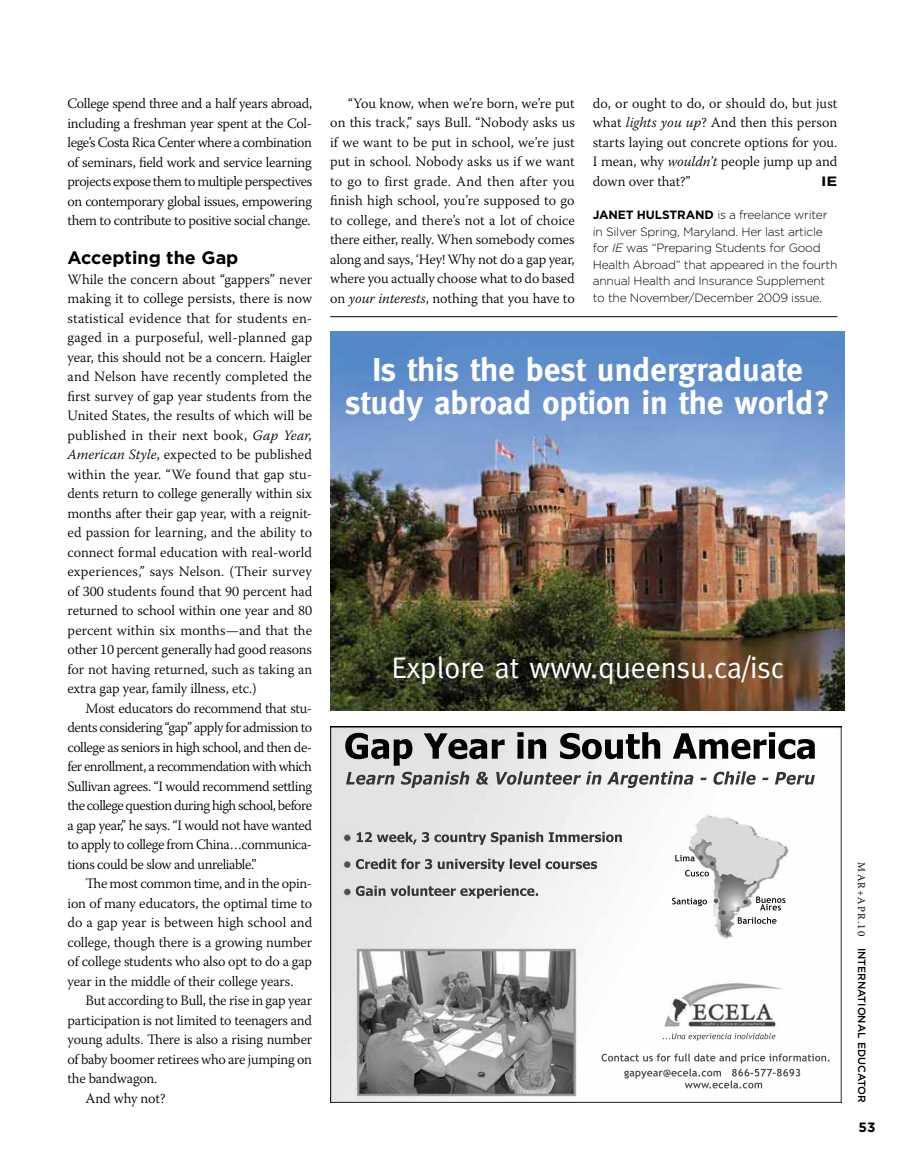
<style>
.page{position:relative;width:905px;height:1175px;background:#fff}
.page>*{position:absolute;margin:0;border:0;box-sizing:border-box;transform-origin:0 0}
.t1{font:700 33px/33px "Meta";color:#fff;text-align:center}
.t2{font:30px "Meta";color:#fff}
.t3{font:700 18px "Gotham";color:#000}
.t4{font:300 14.25px/19.5px "Warnock Pro";letter-spacing:-.015em;color:#000;text-align:justify}
.t5{font:700 13.5px "Gotham";color:#000}
.t6{font:700 13.5px "Gotham";color:#000;scale:1.2 1}
.t7{font:300 12px/16.5px "Gotham";letter-spacing:-.02em;color:#000}
.t8{font:500 10.5px "Gotham";color:#000}
.s1{font-style:italic}
.s2{font-weight:700}
.s3{font-family:"Warnock Pro";font-weight:400}
</style>
<div class="page">
<img style="left:330px;top:726px;width:512px;height:376px">
<img style="left:330px;top:332px;width:514px;height:378px">
<hr style="left:330px;top:316px;width:507px;height:1px;background:#000">
<p class="t4" style="left:68px;top:93px;width:246px">College spend three and a half years abroad, including a freshman year spent at the Col&shy;lege’s Costa Rica Center where a combination of seminars, field work and service learning projects expose them to multiple perspectives on contemporary global issues, empowering them to contribute to positive social change.</p>
<p class="t3" style="left:68px;top:246px;width:172px">ACCEPTING THE GAP</p>
<p class="t4" style="left:68px;top:269px;width:246px">While the concern about “gappers” never making it to college persists, there is now statistical evidence that for students en&shy;gaged in a purposeful, well-planned gap year, this should not be a concern. Haigler and Nelson have recently completed the first survey of gap year students from the United States, the results of which will be published in their next book, <span class="s1">Gap Year, American Style</span>, expected to be published within the year. “We found that gap stu&shy;dents return to college generally within six months after their gap year, with a reignit&shy;ed passion for learning, and the ability to connect formal education with real-world experiences,” says Nelson. (Their survey of 300 students found that 90 percent had returned to school within one year and 80 percent within six months—and that the other 10 percent generally had good reasons for not having returned, such as taking an extra gap year, family illness, etc.)</p>
<p class="t4" style="left:68px;top:698px;width:246px;text-indent:18px">Most educators do recommend that stu&shy;dents considering “gap” apply for admission to college as seniors in high school, and then de&shy;fer enrollment, a recommendation with which Sullivan agrees. “I would recommend settling the college question during high school, before a gap year,” he says. “I would not have wanted to apply to college from China…communica&shy;tions could be slow and unreliable.”</p>
<p class="t4" style="left:68px;top:873px;width:246px;text-indent:18px">The most common time, and in the opin&shy;ion of many educators, the optimal time to do a gap year is between high school and college, though there is a growing number of college students who also opt to do a gap year in the middle of their college years.</p>
<p class="t4" style="left:85px;top:990px;width:228px">But according to Bull, the rise in gap year</p>
<p class="t4" style="left:68px;top:1010px;width:246px">participation is not limited to teenagers and</p>
<p class="t4" style="left:68px;top:1029px;width:246px">young adults. There is also a rising number</p>
<p class="t4" style="left:68px;top:1049px;width:246px">of baby boomer retirees who are jumping on</p>
<p class="t4" style="left:68px;top:1068px;width:91px">the bandwagon.</p>
<p class="t4" style="left:85px;top:1088px;width:81px">And why not?</p>
<p class="t4" style="left:330px;top:93px;width:246px;text-indent:18px">“You know, when we’re born, we’re put on this track,” says Bull. “Nobody asks us if we want to be put in school, we’re just put in school. Nobody asks us if we want to go to first grade. And then after you finish high school, you’re supposed to go to college, and there’s not a lot of choice there either, really. When somebody comes along and says, ‘Hey! Why not do a gap year, where you actually choose what to do based on <span class="s1">your interests</span>, nothing that you have to</p>
<p class="t4" style="left:593px;top:93px;width:246px">do, or ought to do, or should do, but just what <span class="s1">lights you up</span>? And then this person starts laying out concrete options for you.<br>I mean, why <span class="s1">wouldn’t</span> people jump up and down over that?”</p>
<p class="t6" style="left:821px;top:172px;width:7px">IE</p>
<p class="t7" style="left:592px;top:206px;width:246px"><span class="s2">JAN ET HULSTRAN D</span> is a freelance writer in Silver Spring, Maryland. Her last article for <span class="s1">IE</span> was “Preparing Students for Good Health Abroad” that appeared in the fourth annual Health and Insurance Supplement to the November/December 2009 issue.</p>
<h1 class="t1" style="left:345px;top:353px;width:486px">Is this the best undergraduate study abroad option in the world?</h1>
<h2 class="t2" style="left:391px;top:650px;width:394px">Explore at www.queensu.ca/isc</h2>
<p class="t8" style="left:868px;top:862px;width:241px;rotate:90deg"><span class="s3">MAR+APR.10</span> International Educator</p>
<p class="t5" style="left:858px;top:1118px;width:18px">53</p>
</div>
